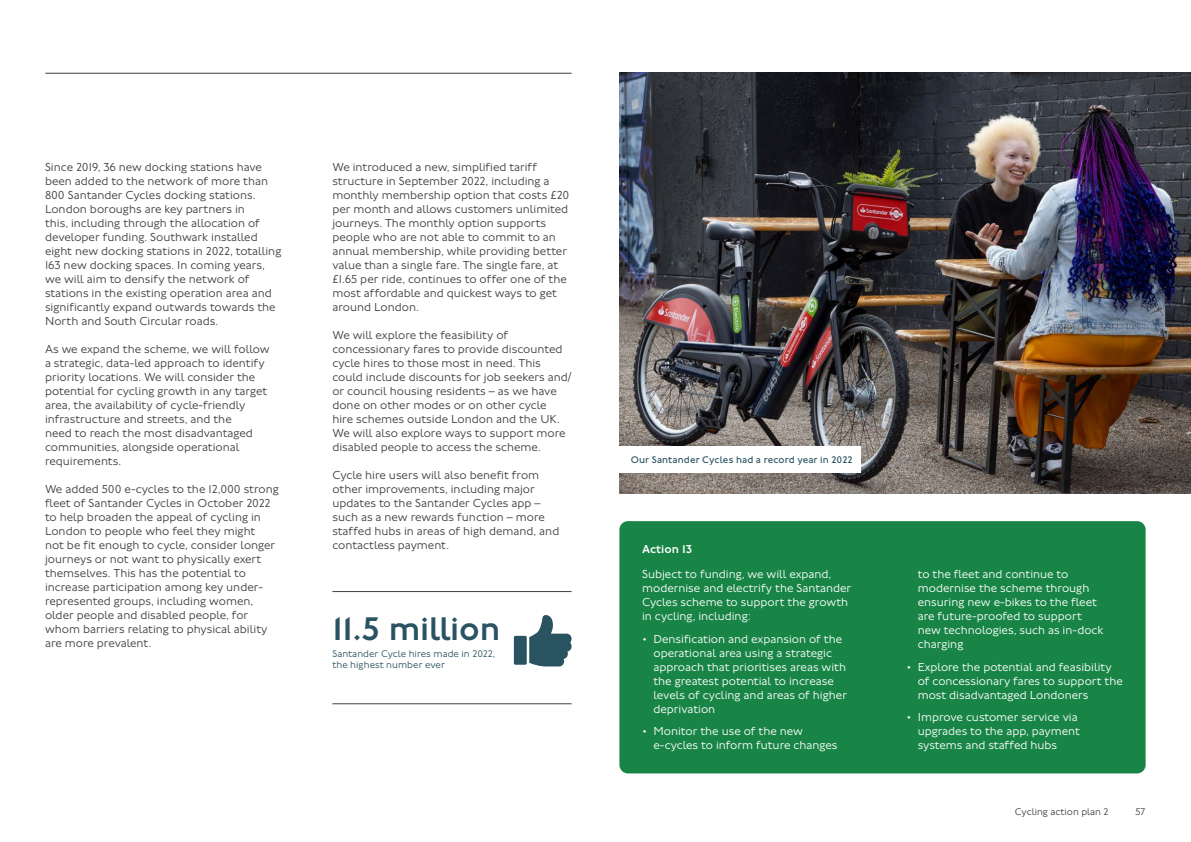
<style>
.page{position:relative;width:1191px;height:842px;background:#fff}
.page>*{position:absolute;margin:0;border:0;box-sizing:border-box;transform-origin:0 0}
.Infographic_Figure_Green_34_36_P{font:500 34px "Johnston 100";letter-spacing:-.005em;color:#2a5362}
.Body_12_14_P{font:300 12px/14px "Johnston 100";color:#414042}
.ActionBox_Body_12_14_P{font:300 12px/14px "Johnston 100";color:#fff}
.Action_Heading_Box_12_14_H4{font:500 12px "Johnston 100";color:#fff}
.Infographic_Explanation_Green_10_11_P{font:300 10px/11px "Johnston 100";letter-spacing:.005em;color:#2a5362}
.PictureCaption_10_12_P{font:10px "Johnston 100";letter-spacing:.005em;color:#2a5362}
.t1{font:300 10px "Johnston 100";color:#414042}
</style>
<div class="page">
<div style="left:619px;top:521px;width:526px;height:252px;background:#188546;border-radius:9px"></div>
<img style="left:619px;top:73px;width:572px;height:420px">
<div style="left:619px;top:446px;width:242px;height:27px;background:#fff"></div>
<hr style="left:45px;top:73px;width:526px;height:1px;background:#414042">
<hr style="left:332px;top:591px;width:239px;height:1px;background:#414042">
<hr style="left:332px;top:704px;width:239px;height:1px;background:#414042">
<div style="left:514px;top:636px;width:13px;height:29px;background:#2a5362;border-radius:2px"></div>
<svg style="left:529px;top:615px;width:42px;height:51px"></svg>
<p class="Body_12_14_P" style="left:45px;top:161px;width:238px">Since 2019, 36 new docking stations have been added to the network of more than 800 Santander Cycles docking stations.<br>London boroughs are key partners in<br>this, including through the allocation of developer funding. Southwark installed eight new docking stations in 2022, totalling 163 new docking spaces. In coming years, we will aim to densify the network of stations in the existing operation area and significantly expand outwards towards the North and South Circular roads.</p>
<p class="Body_12_14_P" style="left:45px;top:343px;width:226px">As we expand the scheme, we will follow a strategic, data-led approach to identify priority locations. We will consider the potential for cycling growth in any target area, the availability of cycle-friendly infrastructure and streets, and the<br>need to reach the most disadvantaged communities, alongside operational requirements.</p>
<p class="Body_12_14_P" style="left:45px;top:483px;width:235px">We added 500 e-cycles to the 12,000 strong fleet of Santander Cycles in October 2022 to help broaden the appeal of cycling in London to people who feel they might<br>not be fit enough to cycle, consider longer journeys or not want to physically exert themselves. This has the potential to increase participation among key under&shy;represented groups, including women, older people and disabled people, for whom barriers relating to physical ability are more prevalent.</p>
<p class="Body_12_14_P" style="left:332px;top:161px;width:238px">We introduced a new, simplified tariff structure in September 2022, including a monthly membership option that costs £20 per month and allows customers unlimited journeys. The monthly option supports people who are not able to commit to an annual membership, while providing better value than a single fare. The single fare, at £1.65 per ride, continues to offer one of the most affordable and quickest ways to get around London.</p>
<p class="Body_12_14_P" style="left:332px;top:329px;width:240px">We will explore the feasibility of concessionary fares to provide discounted cycle hires to those most in need. This could include discounts for job seekers and/ or council housing residents – as we have done on other modes or on other cycle<br>hire schemes outside London and the UK.<br>We will also explore ways to support more disabled people to access the scheme.</p>
<p class="Body_12_14_P" style="left:332px;top:469px;width:228px">Cycle hire users will also benefit from other improvements, including major updates to the Santander Cycles app – such as a new rewards function – more staffed hubs in areas of high demand, and contactless payment.</p>
<p class="Infographic_Figure_Green_34_36_P" style="left:332px;top:610px;width:169px">11.5 million</p>
<p class="Infographic_Explanation_Green_10_11_P" style="left:332px;top:648px;width:164px">Santander Cycle hires made in 2022, the highest number ever</p>
<p class="PictureCaption_10_12_P" style="left:631px;top:454px;width:223px">Our Santander Cycles had a record year in 2022</p>
<h4 class="Action_Heading_Box_12_14_H4" style="left:642px;top:542px;width:52px">Action 13</h4>
<p class="ActionBox_Body_12_14_P" style="left:642px;top:567px;width:211px">Subject to funding, we will expand, modernise and electrify the Santander Cycles scheme to support the growth in cycling, including:</p>
<p class="ActionBox_Body_12_14_P" style="left:653px;top:632px;width:195px;text-indent:-11px">• Densification and expansion of the operational area using a strategic approach that prioritises areas with the greatest potential to increase levels of cycling and areas of higher deprivation</p>
<p class="ActionBox_Body_12_14_P" style="left:653px;top:724px;width:185px;text-indent:-11px">• Monitor the use of the new e-cycles to inform future changes</p>
<p class="ActionBox_Body_12_14_P" style="left:917px;top:567px;width:187px">to the fleet and continue to modernise the scheme through ensuring new e-bikes to the fleet are future-proofed to support new technologies, such as in-dock charging</p>
<p class="ActionBox_Body_12_14_P" style="left:917px;top:660px;width:207px;text-indent:-11px">• Explore the potential and feasibility of concessionary fares to support the most disadvantaged Londoners</p>
<p class="ActionBox_Body_12_14_P" style="left:917px;top:710px;width:164px;text-indent:-11px">• Improve customer service via upgrades to the app, payment systems and staffed hubs</p>
<p class="t1" style="left:1015px;top:807px;width:95px">Cycling action plan 2</p>
<p class="t1" style="left:1135px;top:807px;width:11px">57</p>
</div>
